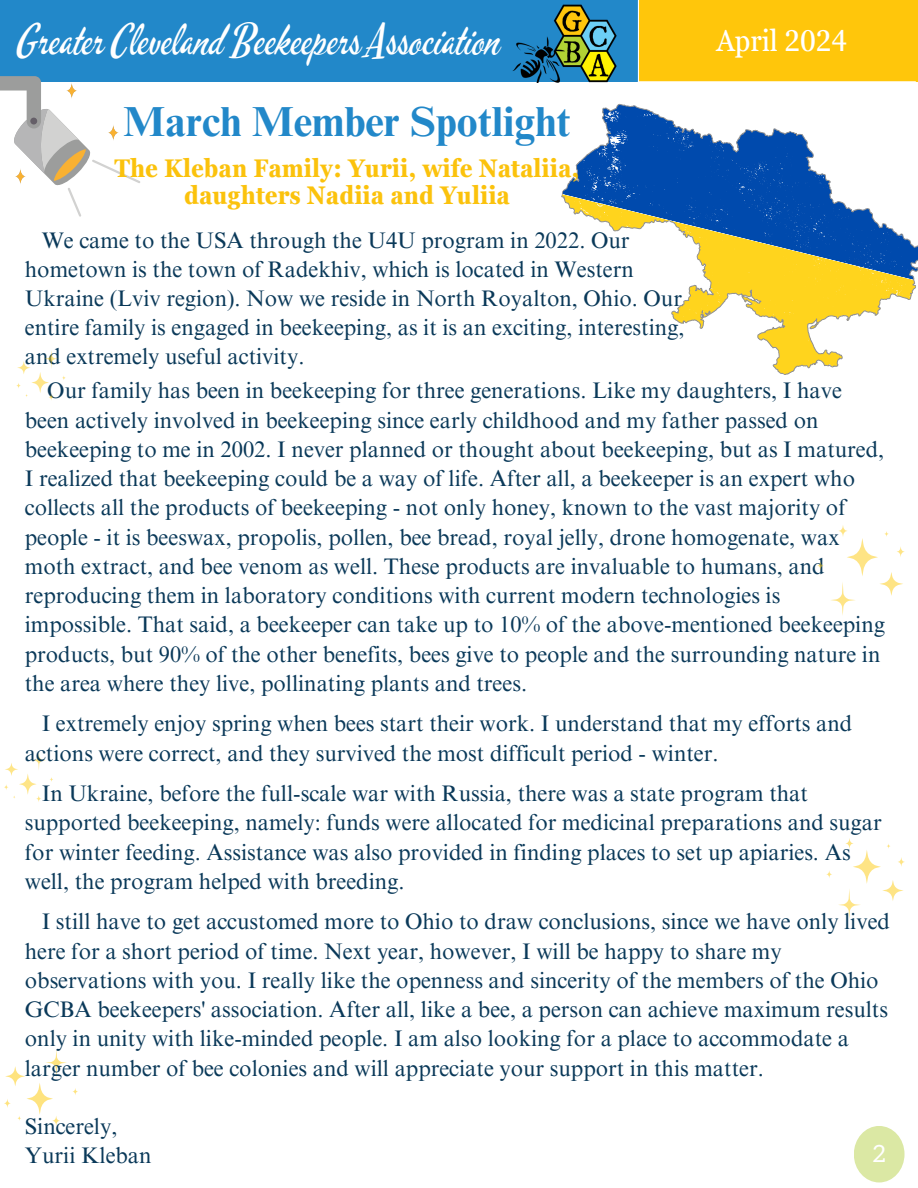
<style>
.page{position:relative;width:918px;height:1188px;background:#fff}
.page>*{position:absolute;margin:0;border:0;box-sizing:border-box;transform-origin:0 0}
.t1{font:42px "Mervale Script";color:#fff}
.t2{font:700 42px "Times NRMT Pro";color:#2288c9}
.t3{font:condensed 30px "Georgia Pro";color:#fff}
.t4{font:700 condensed 25.5px/27px "Georgia Pro";color:#fbc20c;text-align:center}
.t5{font:24px "Aleo";color:#fff}
.t6{font:22.5px/29.2px "Times NRMT Pro";color:#0a3959}
</style>
<div class="page">
<div style="left:639px;top:0;width:279px;height:82px;background:#ffc60b"></div>
<div style="left:0;top:0;width:638px;height:82px;background:#2288c9"></div>
<img style="left:512px;top:4px;width:105px;height:78px">
<hr style="left:638px;top:81px;width:278px;height:1px;background:#fff">
<div style="left:854px;top:1126px;width:51px;height:56px;background:#dbe8a4;border-radius:50%"></div>
<svg style="left:0;top:76px;width:140px;height:141px"></svg>
<svg style="left:536px;top:82px;width:382px;height:293px"></svg>
<svg style="left:4px;top:752px;width:49px;height:50px"></svg>
<svg style="left:4px;top:1050px;width:74px;height:76px"></svg>
<svg style="left:817px;top:561px;width:7px;height:9px"></svg>
<svg style="left:831px;top:525px;width:74px;height:90px"></svg>
<svg style="left:826px;top:871px;width:6px;height:7px"></svg>
<svg style="left:838px;top:838px;width:67px;height:80px"></svg>
<svg style="left:16px;top:351px;width:50px;height:49px"></svg>
<h2 class="t1" style="left:18px;top:13px;width:485px">Greater Cleveland Beekeepers Association</h2>
<h3 class="t3" style="left:716px;top:23px;width:132px">April 2024</h3>
<p class="t2" style="left:124px;top:106px;width:449px">March Member Spotlight</p>
<p class="t4" style="left:114px;top:155px;width:467px">The Kleban Family: Yurii, wife Nataliia, daughters Nadiia and Yuliia</p>
<p class="t6" style="left:25px;top:228px;width:661px;text-indent:17px">We came to the USA through the U4U program in 2022. Our hometown is the town of Radekhiv, which is located in Western Ukraine (Lviv region). Now we reside in North Royalton, Ohio. Our entire family is engaged in beekeeping, as it is an exciting, interesting, and extremely useful activity.</p>
<h1 class="t6" style="left:25px;top:379px;width:862px;text-indent:22px">Our family has been in beekeeping for three generations. Like my daughters, I have been actively involved in beekeeping since early childhood and my father passed on beekeeping to me in 2002. I never planned or thought about beekeeping, but as I matured, I realized that beekeeping could be a way of life. After all, a beekeeper is an expert who collects all the products of beekeeping - not only honey, known to the vast majority of people - it is beeswax, propolis, pollen, bee bread, royal jelly, drone homogenate, wax moth extract, and bee venom as well. These products are invaluable to humans, and reproducing them in laboratory conditions with current modern technologies is impossible. That said, a beekeeper can take up to 10% of the above-mentioned beekeeping products, but 90% of the other benefits, bees give to people and the surrounding nature in the area where they live, pollinating plants and trees.</h1>
<h4 class="t6" style="left:25px;top:712px;width:829px;text-indent:17px">I extremely enjoy spring when bees start their work. I understand that my efforts and actions were correct, and they survived the most difficult period - winter.</h4>
<p class="t6" style="left:25px;top:782px;width:858px;text-indent:17px">In Ukraine, before the full-scale war with Russia, there was a state program that supported beekeeping, namely: funds were allocated for medicinal preparations and sugar for winter feeding. Assistance was also provided in finding places to set up apiaries. As well, the program helped with breeding.</p>
<p class="t6" style="left:25px;top:910px;width:867px;text-indent:17px">I still have to get accustomed more to Ohio to draw conclusions, since we have only lived here for a short period of time. Next year, however, I will be happy to share my observations with you. I really like the openness and sincerity of the members of the Ohio GCBA beekeepers' association. After all, like a bee, a person can achieve maximum results only in unity with like-minded people. I am also looking for a place to accommodate a larger number of bee colonies and will appreciate your support in this matter.</p>
<p class="t6" style="left:25px;top:1115px;width:94px">Sincerely,</p>
<p class="t6" style="left:25px;top:1144px;width:128px">Yurii Kleban</p>
<p class="t5" style="left:873px;top:1140px;width:14px">2</p>
</div>
